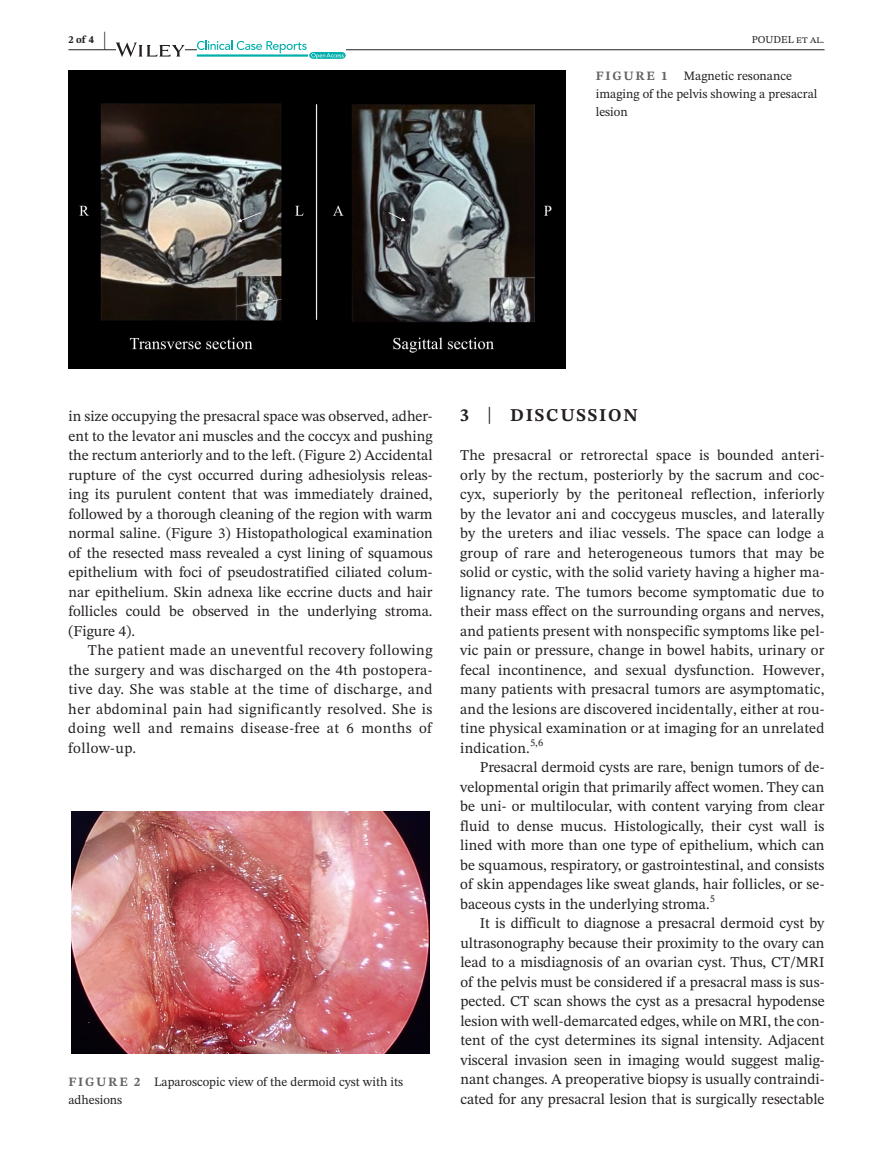
<style>
.page{position:relative;width:893px;height:1174px;background:#fff}
.page>*{position:absolute;margin:0;border:0;box-sizing:border-box;transform-origin:0 0}
.t1{font:700 18px "STIX Two Text";letter-spacing:.1em;color:#231f20}
.t2{font:15px/19.5px "STIX Two Text";color:#231f20;text-align:justify}
.t3{font:12.75px/18px "STIX Two Text";color:#231f20}
.t4{font:700 12.75px "STIX Two Text";letter-spacing:.14em;color:#636366}
.t5{font:10.5px "STIX Two Text";color:#231f20}
.t6{font:700 10.5px "STIX Two Text";color:#231f20}
.s1{font-size:21px}
.s2{font-weight:700;color:#636366}
.s3{font-weight:400;font-size:23.7px}
</style>
<div class="page">
<hr style="left:68px;top:49px;width:756px;height:1px;background:#231f20">
<svg style="left:116px;top:43px;width:69px;height:14px"></svg>
<svg style="left:197px;top:41px;width:149px;height:18px"></svg>
<img style="left:68px;top:70px;width:498px;height:299px">
<div style="left:68px;top:811px;width:365px;height:242px;background:linear-gradient(to bottom,#fff,#fff)"></div>
<img style="left:72px;top:811px;width:357px;height:242px">
<p class="t6" style="left:68px;top:32px;width:39px">2 of 4 <span class="s1">|</span></p>
<p class="t5" style="left:752px;top:32px;width:74px">POUDEL et al.</p>
<p class="t3" style="left:596px;top:66px;width:223px;text-indent:88px">Magnetic resonance imaging of the pelvis showing a presacral lesion</p>
<p class="t4" style="left:596px;top:66px;width:73px">FIGURE 1</p>
<p class="t2" style="left:68px;top:406px;width:366px">in size occupying the presacral space was observed, adher&shy;ent to the levator ani muscles and the coccyx and pushing the rectum anteriorly and to the left. (Figure 2) Accidental rupture of the cyst occurred during adhesiolysis releas&shy;ing its purulent content that was immediately drained, followed by a thorough cleaning of the region with warm normal saline. (Figure 3) Histopathological examination of the resected mass revealed a cyst lining of squamous epithelium with foci of pseudostratified ciliated colum&shy;nar epithelium. Skin adnexa like eccrine ducts and hair follicles could be observed in the underlying stroma. (Figure 4).</p>
<p class="t2" style="left:68px;top:640px;width:366px;text-indent:20px">The patient made an uneventful recovery following the surgery and was discharged on the 4th postopera&shy;tive day. She was stable at the time of discharge, and her abdominal pain had significantly resolved. She is doing well and remains disease-free at 6 months of follow-up.</p>
<p class="t3" style="left:68px;top:1072px;width:336px"><span class="s2">FIGURE 2</span> Laparoscopic view of the dermoid cyst with its adhesions</p>
<p class="t1" style="left:460px;top:402px;width:179px">3 <span class="s3">|</span> DISCUSSION</p>
<p class="t2" style="left:460px;top:445px;width:366px">The presacral or retrorectal space is bounded anteri&shy;orly by the rectum, posteriorly by the sacrum and coc&shy;cyx, superiorly by the peritoneal reflection, inferiorly by the levator ani and coccygeus muscles, and laterally by the ureters and iliac vessels. The space can lodge a group of rare and heterogeneous tumors that may be solid or cystic, with the solid variety having a higher ma&shy;lignancy rate. The tumors become symptomatic due to their mass effect on the surrounding organs and nerves, and patients present with nonspecific symptoms like pel&shy;vic pain or pressure, change in bowel habits, urinary or fecal incontinence, and sexual dysfunction. However, many patients with presacral tumors are asymptomatic, and the lesions are discovered incidentally, either at rou&shy;tine physical examination or at imaging for an unrelated indication.</p>
<p class="t5" style="left:530px;top:735px;width:15px">5,6</p>
<p class="t2" style="left:460px;top:757px;width:366px;text-indent:20px">Presacral dermoid cysts are rare, benign tumors of de&shy;velopmental origin that primarily affect women. They can be uni- or multilocular, with content varying from clear fluid to dense mucus. Histologically, their cyst wall is lined with more than one type of epithelium, which can be squamous, respiratory, or gastrointestinal, and consists of skin appendages like sweat glands, hair follicles, or se&shy;baceous cysts in the underlying stroma.</p>
<p class="t5" style="left:710px;top:891px;width:7px">5</p>
<p class="t2" style="left:460px;top:913px;width:366px;text-indent:19px">It is difficult to diagnose a presacral dermoid cyst by ultrasonography because their proximity to the ovary can lead to a misdiagnosis of an ovarian cyst. Thus, CT/MRI of the pelvis must be considered if a presacral mass is sus&shy;pected. CT scan shows the cyst as a presacral hypodense lesion with well-demarcated edges, while on MRI, the con&shy;tent of the cyst determines its signal intensity. Adjacent visceral invasion seen in imaging would suggest malig&shy;nant changes. A preoperative biopsy is usually contraindi&shy;cated for any presacral lesion that is surgically resectable</p>
</div>
